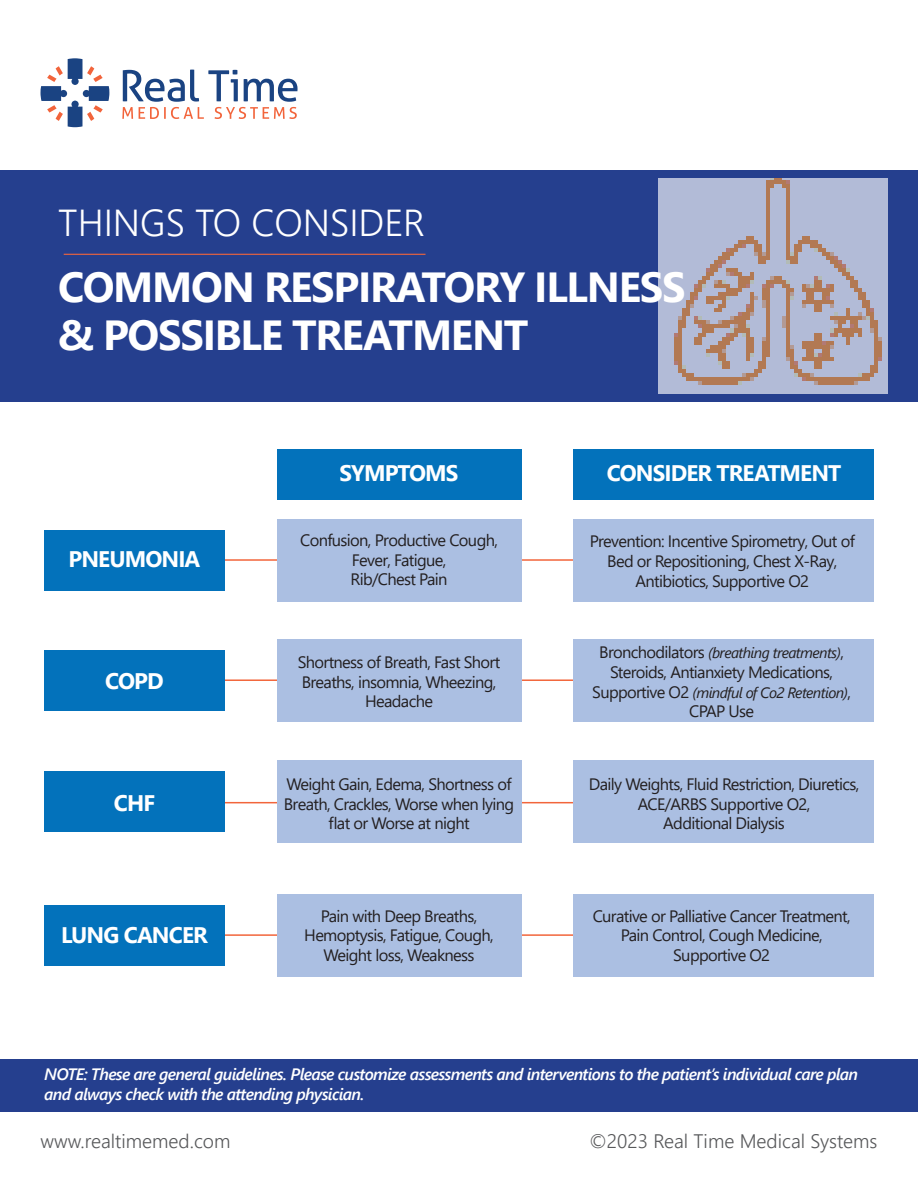
<style>
.page{position:relative;width:918px;height:1188px;background:#fff}
.page>*{position:absolute;margin:0;border:0;box-sizing:border-box;transform-origin:0 0}
.t1{font:700 42px/48px "Segoe UI";letter-spacing:-.03em;color:#fff}
.t2{font:300 37.5px "Segoe UI";color:#fff}
.t3{font:700 22.5px "Segoe UI";letter-spacing:-.04em;color:#fff}
.t4{font:300 19.5px "Segoe UI";color:#57585a}
.t5{font:16.5px/19.8px "Segoe UI";letter-spacing:-.04em;color:#231f20;text-align:center}
.t6{font:italic 600 16.5px/19.8px "Segoe UI";letter-spacing:-.04em;color:#fff}
.t7{font:italic 15px "Segoe UI";letter-spacing:-.04em;color:#231f20}
.s1{font-style:normal;font-size:16.5px}
</style>
<div class="page">
<div style="left:0;top:171px;width:918px;height:231px;background:#253f8e"></div>
<svg style="left:40px;top:58px;width:69px;height:69px"></svg>
<svg style="left:122px;top:70px;width:176px;height:49px"></svg>
<img style="left:659px;top:178px;width:229px;height:216px">
<hr style="left:64px;top:254px;width:362px;height:1px;background:#f2653b">
<hr style="left:225px;top:679px;width:593px;height:2px;background:#f2653b">
<hr style="left:225px;top:802px;width:593px;height:1px;background:#f2653b">
<hr style="left:225px;top:934px;width:593px;height:2px;background:#f2653b">
<hr style="left:225px;top:559px;width:593px;height:2px;background:#f2653b">
<div style="left:277px;top:449px;width:244px;height:51px;background:#0372bb"></div>
<div style="left:573px;top:449px;width:301px;height:51px;background:#0372bb"></div>
<div style="left:277px;top:519px;width:244px;height:82px;background:#abbfe2"></div>
<div style="left:573px;top:519px;width:301px;height:82px;background:#abbfe2"></div>
<div style="left:277px;top:640px;width:244px;height:82px;background:#abbfe2"></div>
<div style="left:573px;top:640px;width:301px;height:82px;background:#abbfe2"></div>
<div style="left:277px;top:761px;width:244px;height:82px;background:#abbfe2"></div>
<div style="left:573px;top:761px;width:301px;height:82px;background:#abbfe2"></div>
<div style="left:277px;top:895px;width:244px;height:82px;background:#abbfe2"></div>
<div style="left:573px;top:895px;width:301px;height:82px;background:#abbfe2"></div>
<div style="left:44px;top:530px;width:181px;height:60px;background:#0372bb"></div>
<div style="left:44px;top:651px;width:181px;height:60px;background:#0372bb"></div>
<div style="left:44px;top:772px;width:181px;height:60px;background:#0372bb"></div>
<div style="left:44px;top:906px;width:181px;height:60px;background:#0372bb"></div>
<div style="left:0;top:1059px;width:918px;height:53px;background:#253f8e"></div>
<p class="t2" style="left:58px;top:187px;width:368px">THINGS TO CONSIDER</p>
<p class="t1" style="left:58px;top:260px;width:629px">COMMON RESPIRATORY ILLNESS &amp; POSSIBLE TREATMENT</p>
<p class="t3" style="left:68px;top:537px;width:133px">PNEUMONIA</p>
<p class="t3" style="left:105px;top:660px;width:60px">COPD</p>
<p class="t3" style="left:114px;top:782px;width:43px">CHF</p>
<p class="t3" style="left:61px;top:913px;width:148px">LUNG CANCER</p>
<p class="t3" style="left:340px;top:452px;width:120px">SYMPTOMS</p>
<p class="t3" style="left:607px;top:452px;width:236px">CONSIDER TREATMENT</p>
<p class="t5" style="left:300px;top:529px;width:199px">Confusion, Productive Cough,<br>Fever, Fatigue,<br>Rib/Chest Pain</p>
<p class="t5" style="left:590px;top:530px;width:267px">Prevention: Incentive Spirometry, Out of<br>Bed or Repositioning, Chest X-Ray,<br>Antibiotics, Supportive O2</p>
<p class="t5" style="left:298px;top:651px;width:204px">Shortness of Breath, Fast Short<br>Breaths, insomnia, Wheezing,<br>Headache</p>
<p class="t5" style="left:284px;top:773px;width:232px">Weight Gain, Edema, Shortness of<br>Breath, Crackles, Worse when lying flat or Worse at night</p>
<p class="t5" style="left:304px;top:904px;width:191px">Pain with Deep Breaths,<br>Hemoptysis, Fatigue, Cough,<br>Weight loss, Weakness</p>
<p class="t7" style="left:599px;top:638px;width:246px"><span class="s1">Bronchodilators</span> (breathing treatments)<span class="s1">,</span></p>
<p class="t5" style="left:610px;top:661px;width:224px">Steroids, Antianxiety Medications,</p>
<p class="t7" style="left:592px;top:678px;width:260px"><span class="s1">Supportive O2</span> (mindful of Co2 Retention)<span class="s1">,</span></p>
<p class="t5" style="left:689px;top:700px;width:67px">CPAP Use</p>
<p class="t5" style="left:589px;top:773px;width:272px">Daily Weights, Fluid Restriction, Diuretics,<br>ACE/ARBS Supportive O2,<br>Additional Dialysis</p>
<p class="t5" style="left:593px;top:904px;width:260px">Curative or Palliative Cancer Treatment,<br>Pain Control, Cough Medicine,<br>Supportive O2</p>
<p class="t6" style="left:44px;top:1062px;width:815px">NOTE: These are general guidelines. Please customize assessments and interventions to the patient’s individual care plan and always check with the attending physician.</p>
<p class="t4" style="left:40px;top:1122px;width:192px">www.realtimemed.com</p>
<p class="t4" style="left:590px;top:1122px;width:289px">©2023 Real Time Medical Systems</p>
</div>
